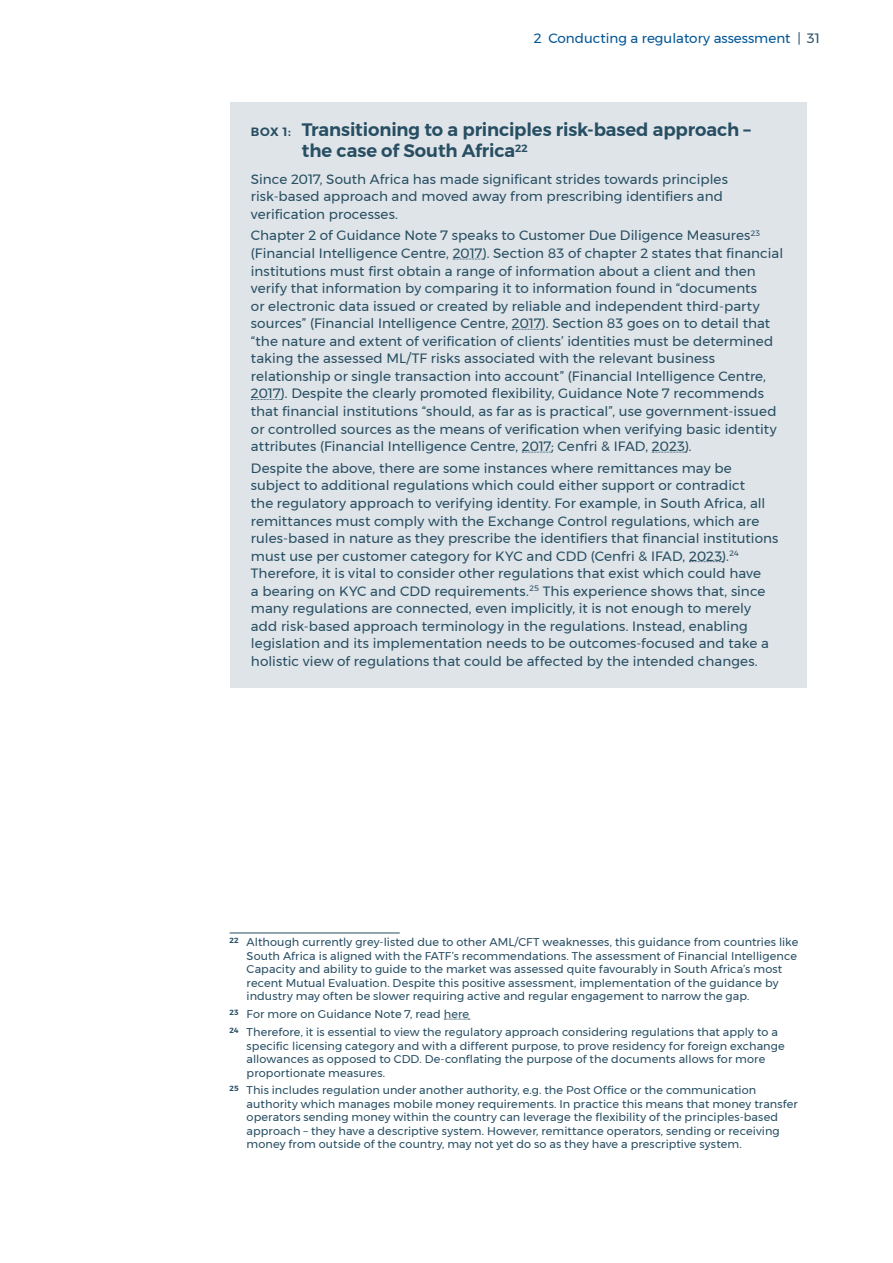
<style>
.page{position:relative;width:893px;height:1263px;background:#fff}
.page>*{position:absolute;margin:0;border:0;box-sizing:border-box;transform-origin:0 0}
.t1{font:600 18px/21px "Montserrat";letter-spacing:-.005em;color:#274e62}
.Box_text_9pt{font:13.5px/17.5px "Montserrat";letter-spacing:.005em;color:#274e62}
.t2{font:13.5px "Montserrat";color:#005596}
.Footnote{font:11.25px/13.5px "Montserrat";letter-spacing:.01em;color:#274e62}
.s1{color:#274e62}
.s2{font-size:12px}
</style>
<div class="page">
<div style="left:230px;top:102px;width:576px;height:585px;background:#dfe4e8"></div>
<svg style="left:453px;top:259px;width:30px;height:1px"></svg>
<svg style="left:512px;top:329px;width:31px;height:1px"></svg>
<svg style="left:251px;top:399px;width:31px;height:1px"></svg>
<svg style="left:522px;top:452px;width:30px;height:1px"></svg>
<svg style="left:652px;top:452px;width:34px;height:1px"></svg>
<svg style="left:689px;top:561px;width:34px;height:1px"></svg>
<hr style="left:230px;top:933px;width:170px;height:1px;background:#274e62">
<svg style="left:444px;top:1019px;width:26px;height:1px"></svg>
<p class="t2" style="left:534px;top:27px;width:287px">2 Conducting a regulatory assessment <span class="s1">| 31</span></p>
<p class="t1" style="left:302px;top:120px;width:450px;text-indent:-51px"><span class="s2">Box 1:</span> Transitioning to a principles risk-based approach – the case of South Africa<sup>22</sup></p>
<p class="Box_text_9pt" style="left:251px;top:170px;width:479px">Since 2017, South Africa has made significant strides towards principles risk‑based approach and moved away from prescribing identifiers and verification processes.</p>
<p class="Box_text_9pt" style="left:251px;top:227px;width:534px">Chapter 2 of Guidance Note 7 speaks to Customer Due Diligence Measures<sup>23 </sup>(Financial Intelligence Centre, 2017). Section 83 of chapter 2 states that financial institutions must first obtain a range of information about a client and then verify that information by comparing it to information found in “documents<br>or electronic data issued or created by reliable and independent third-party sources” (Financial Intelligence Centre, 2017). Section 83 goes on to detail that “the nature and extent of verification of clients’ identities must be determined taking the assessed ML/TF risks associated with the relevant business relationship or single transaction into account” (Financial Intelligence Centre, 2017). Despite the clearly promoted flexibility, Guidance Note 7 recommends that financial institutions “should, as far as is practical”, use government-issued or controlled sources as the means of verification when verifying basic identity attributes (Financial Intelligence Centre, 2017; Cenfri &amp; IFAD, 2023).</p>
<p class="Box_text_9pt" style="left:251px;top:459px;width:529px">Despite the above, there are some instances where remittances may be subject to additional regulations which could either support or contradict<br>the regulatory approach to verifying identity. For example, in South Africa, all remittances must comply with the Exchange Control regulations, which are rules-based in nature as they prescribe the identifiers that financial institutions must use per customer category for KYC and CDD (Cenfri &amp; IFAD, 2023).<sup>24<br></sup>Therefore, it is vital to consider other regulations that exist which could have<br>a bearing on KYC and CDD requirements.<sup>25</sup> This experience shows that, since many regulations are connected, even implicitly, it is not enough to merely add risk-based approach terminology in the regulations. Instead, enabling legislation and its implementation needs to be outcomes-focused and take a holistic view of regulations that could be affected by the intended changes.</p>
<p class="Footnote" style="left:247px;top:936px;width:553px;text-indent:-17px"><sup>22</sup> Although currently grey-listed due to other AML/CFT weaknesses, this guidance from countries like South Africa is aligned with the FATF’s recommendations. The assessment of Financial Intelligence Capacity and ability to guide to the market was assessed quite favourably in South Africa’s most recent Mutual Evaluation. Despite this positive assessment, implementation of the guidance by industry may often be slower requiring active and regular engagement to narrow the gap.</p>
<p class="Footnote" style="left:230px;top:1007px;width:241px"><sup>23</sup> For more on Guidance Note 7, read here</p>
<p class="Footnote" style="left:247px;top:1025px;width:540px;text-indent:-17px"><sup>24</sup> Therefore, it is essential to view the regulatory approach considering regulations that apply to a specific licensing category and with a different purpose, to prove residency for foreign exchange allowances as opposed to CDD. De-conflating the purpose of the documents allows for more proportionate measures.</p>
<p class="Footnote" style="left:247px;top:1083px;width:553px;text-indent:-17px"><sup>25</sup> This includes regulation under another authority, e.g. the Post Office or the communication authority which manages mobile money requirements. In practice this means that money transfer operators sending money within the country can leverage the flexibility of the principles-based approach – they have a descriptive system. However, remittance operators, sending or receiving money from outside of the country, may not yet do so as they have a prescriptive system.</p>
</div>
